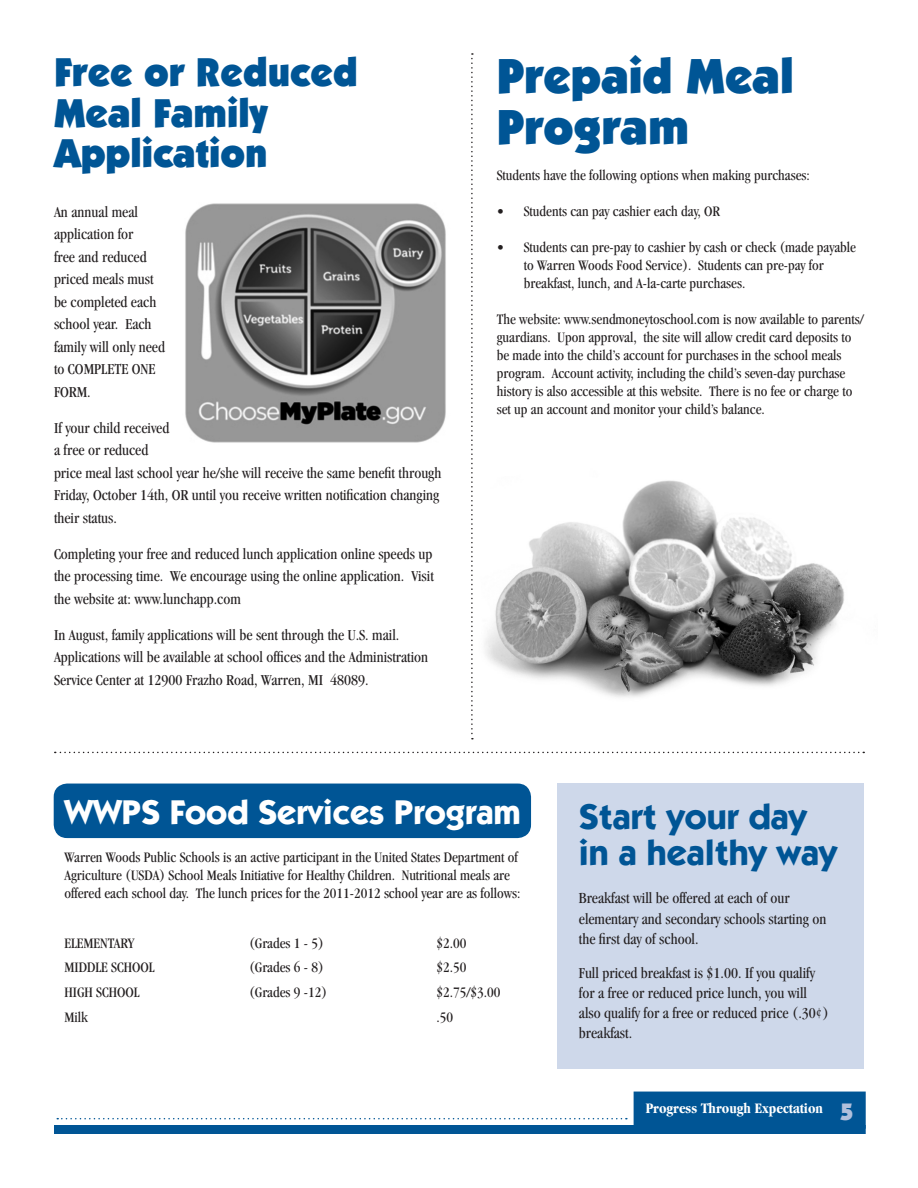
<style>
.page{position:relative;width:918px;height:1188px;background:#fff}
.page>*{position:absolute;margin:0;border:0;box-sizing:border-box;transform-origin:0 0}
.t1{font:900 49.5px/51px "Itc Kabel";color:#005595}
.t2{font:900 40.5px/40.5px "Itc Kabel";color:#005595}
.t3{font:700 36px/36px "Itc Kabel";color:#005595}
.t4{font:700 34.5px "Itc Kabel";color:#fff}
.t5{font:900 24px "Itc Kabel";color:#b1c0dc}
.t6{font:condensed 15.75px/22.5px "Garamond";color:#231f20}
.t7{font:condensed 15px/18px "Garamond";color:#231f20}
.t8{font:700 condensed 15px "Garamond";color:#fff}
</style>
<div class="page">
<div style="left:54px;top:784px;width:477px;height:54px;background:#005595;border-radius:14px"></div>
<div style="left:557px;top:783px;width:307px;height:285px;background:#ced8ea"></div>
<div style="left:634px;top:1092px;width:232px;height:37px;background:#005595"></div>
<div style="left:54px;top:1125px;width:812px;height:9px;background:#005595"></div>
<svg style="left:57px;top:1118px;width:570px;height:1px"></svg>
<img style="left:185px;top:203px;width:261px;height:240px">
<svg style="left:55px;top:752px;width:809px;height:1px"></svg>
<img style="left:485px;top:480px;width:359px;height:217px">
<svg style="left:471px;top:53px;width:2px;height:686px"></svg>
<p class="t2" style="left:54px;top:52px;width:305px">Free or Reduced<br>Meal Family<br>Application</p>
<p class="t6" style="left:54px;top:200px;width:113px">An annual meal application for<br>free and reduced priced meals must be completed each school year. Each family will only need to COMPLETE ONE<br>FORM.</p>
<p class="t6" style="left:54px;top:416px;width:389px">If your child received<br>a free or reduced<br>price meal last school year he/she will receive the same benefit through Friday, October 14th, OR until you receive written notification changing their status.</p>
<p class="t6" style="left:54px;top:542px;width:381px;text-align:justify">Completing your free and reduced lunch application online speeds up the processing time. We encourage using the online application. Visit the website at: www.lunchapp.com</p>
<p class="t6" style="left:54px;top:623px;width:376px">In August, family applications will be sent through the U.S. mail.<br>Applications will be available at school offices and the Administration<br>Service Center at 12900 Frazho Road, Warren, MI 48089.</p>
<p class="t1" style="left:497px;top:50px;width:299px">Prepaid Meal<br>Program</p>
<p class="t7" style="left:497px;top:166px;width:315px">Students have the following options when making purchases:</p>
<p class="t7" style="left:497px;top:202px;width:225px">• Students can pay cashier each day, OR</p>
<p class="t7" style="left:524px;top:238px;width:334px;text-indent:-27px">• Students can pre-pay to cashier by cash or check (made payable to Warren Woods Food Service). Students can pre-pay for breakfast, lunch, and A-la-carte purchases.</p>
<p class="t7" style="left:497px;top:310px;width:369px">The website: www.sendmoneytoschool.com is now available to parents/ guardians. Upon approval, the site will allow credit card deposits to be made into the child’s account for purchases in the school meals program. Account activity, including the child’s seven-day purchase history is also accessible at this website. There is no fee or charge to set up an account and monitor your child’s balance.</p>
<p class="t4" style="left:64px;top:791px;width:458px">WWPS Food Services Program</p>
<p class="t7" style="left:64px;top:848px;width:458px">Warren Woods Public Schools is an active participant in the United States Department of<br>Agriculture (USDA) School Meals Initiative for Healthy Children. Nutritional meals are offered each school day. The lunch prices for the 2011-2012 school year are as follows:</p>
<p class="t7" style="left:64px;top:934px;width:71px">ELEMENTARY</p>
<p class="t7" style="left:249px;top:934px;width:76px">(Grades 1 - 5)</p>
<p class="t7" style="left:436px;top:934px;width:31px">$2.00</p>
<p class="t7" style="left:64px;top:959px;width:92px">MIDDLE SCHOOL</p>
<p class="t7" style="left:249px;top:959px;width:76px">(Grades 6 - 8)</p>
<p class="t7" style="left:436px;top:959px;width:31px">$2.50</p>
<p class="t7" style="left:64px;top:983px;width:77px">HIGH SCHOOL</p>
<p class="t7" style="left:249px;top:983px;width:80px">(Grades 9 -12)</p>
<p class="t7" style="left:436px;top:983px;width:66px">$2.75/$3.00</p>
<p class="t7" style="left:64px;top:1008px;width:25px">Milk</p>
<p class="t7" style="left:436px;top:1008px;width:18px">.50</p>
<p class="t3" style="left:579px;top:799px;width:260px">Start your day in a healthy way</p>
<p class="t6" style="left:579px;top:888px;width:249px;line-height:20.2px">Breakfast will be offered at each of our elementary and secondary schools starting on the first day of school.</p>
<p class="t6" style="left:579px;top:962px;width:252px;line-height:20.2px">Full priced breakfast is $1.00. If you qualify for a free or reduced price lunch, you will also qualify for a free or reduced price (.30¢) breakfast.</p>
<p class="t8" style="left:646px;top:1099px;width:179px">Progress Through Expectation</p>
<p class="t5" style="left:840px;top:1097px;width:15px">5</p>
</div>
